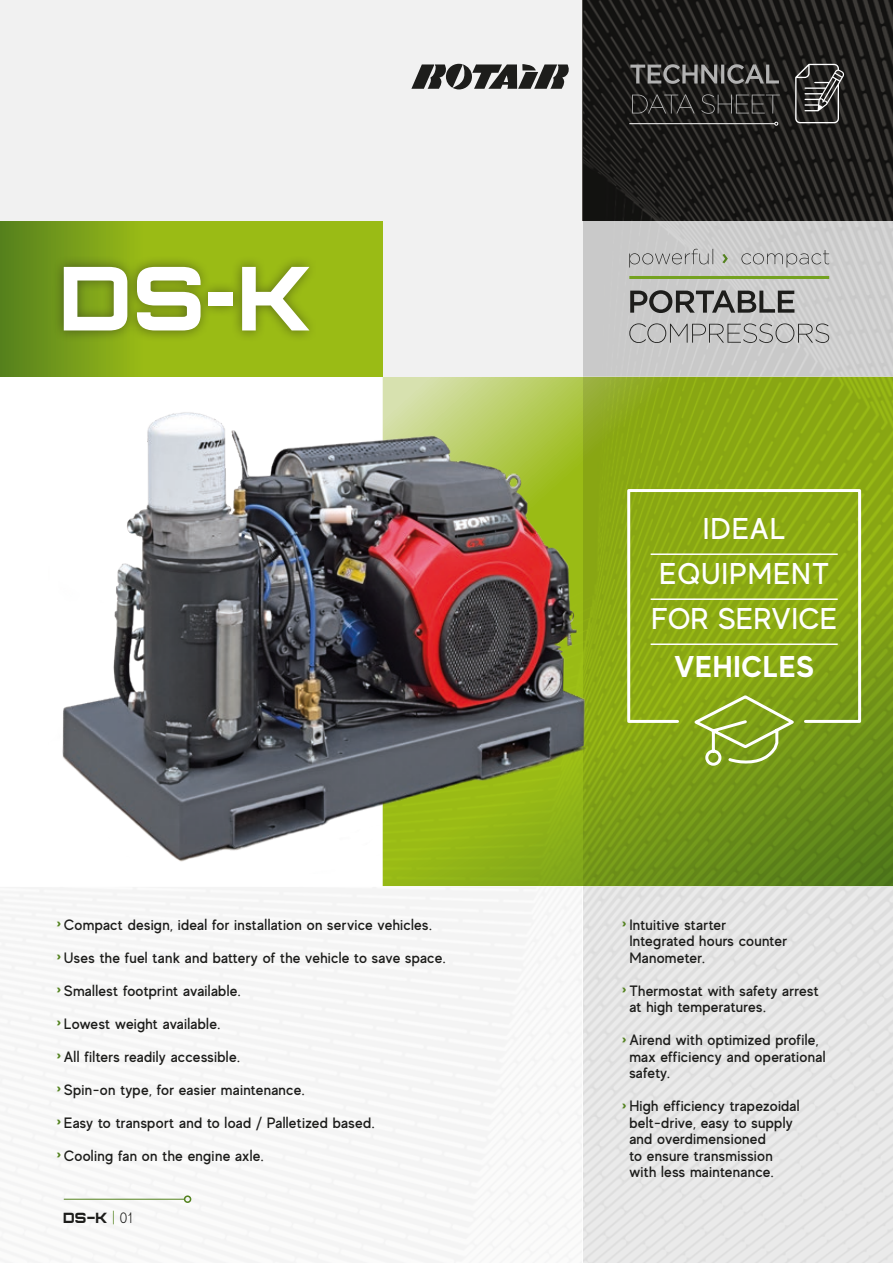
<style>
.page{position:relative;width:893px;height:1263px;background:#fff}
.page>*{position:absolute;margin:0;border:0;box-sizing:border-box;transform-origin:0 0}
.t1{font:93px "Enterthe Grid 2";color:#fff}
.t2{font:500 30px/45px "MADE Evolve Sans";letter-spacing:.03em;color:#fff;text-align:center}
.t3{font:700 30px "MADE Evolve Sans";letter-spacing:.03em;color:#fff}
.t4{font:500 15px/16.5px "MADE Evolve Sans";letter-spacing:.015em;color:#1d1d1b}
.t5{font:700 15px/33px "MADE Evolve Sans";color:#53821e}
.t6{font:15px "Enterthe Grid 2";color:#1d1d1b}
.s1{font-family:"MADE Evolve Sans";font-weight:300;color:#53821e}
.s2{font-family:"MADE Evolve Sans";font-weight:300}
</style>
<div class="page">
<svg style="left:383px;top:376px;width:510px;height:511px;background:#82a21e"></svg>
<svg style="left:626px;top:487px;width:237px;height:237px;background:#90ad1e"></svg>
<img style="left:62px;top:402px;width:538px;height:471px">
<div style="left:583px;top:887px;width:310px;height:376px;background:#e8e8e8"></div>
<div style="left:0;top:887px;width:583px;height:376px;background:#f6f6f6"></div>
<hr style="left:64px;top:1199px;width:121px;height:1px;background:#53821e">
<div style="left:184px;top:1195px;width:7px;height:8px;border:2px solid #53821e;border-radius:50%"></div>
<div style="left:583px;top:221px;width:310px;height:155px;background:#c9c9c9"></div>
<hr style="left:629px;top:276px;width:200px;height:3px;background:#74a220">
<div style="left:0;top:0;width:583px;height:376px;background:#f1f1f1"></div>
<svg style="left:0;top:221px;width:383px;height:155px;background:#89ac17"></svg>
<svg style="left:583px;top:0;width:310px;height:221px;background:#1f1e1c"></svg>
<hr style="left:629px;top:123px;width:146px;height:1px;background:#fff">
<svg style="left:774px;top:122px;width:4px;height:4px"></svg>
<svg style="left:411px;top:64px;width:158px;height:25px"></svg>
<hr style="left:651px;top:553px;width:187px;height:2px;background:#fff">
<hr style="left:651px;top:598px;width:187px;height:2px;background:#fff">
<hr style="left:651px;top:643px;width:187px;height:2px;background:#fff">
<svg style="left:629px;top:323px;width:200px;height:20px"></svg>
<svg style="left:630px;top:290px;width:164px;height:23px"></svg>
<svg style="left:741px;top:250px;width:88px;height:17px"></svg>
<svg style="left:722px;top:254px;width:6px;height:9px"></svg>
<svg style="left:629px;top:249px;width:84px;height:18px"></svg>
<div style="left:52px;top:255px;width:267px;height:87px;background:#1d1d1b;opacity:.5"></div>
<svg style="left:632px;top:94px;width:148px;height:20px;background:#302f2d"></svg>
<svg style="left:630px;top:64px;width:149px;height:20px;background:#545352"></svg>
<svg style="left:692px;top:693px;width:107px;height:74px;background:#90ad37"></svg>
<svg style="left:795px;top:64px;width:50px;height:59px;background:#4b4a48"></svg>
<h1 class="t1" style="left:64px;top:258px;width:250px">DS-K</h1>
<p class="t4" style="left:64px;top:916px;width:370px">Compact design, ideal for installation on service vehicles.</p>
<p class="t4" style="left:64px;top:949px;width:384px">Uses the fuel tank and battery of the vehicle to save space.</p>
<p class="t4" style="left:64px;top:982px;width:179px">Smallest footprint available.</p>
<p class="t4" style="left:64px;top:1015px;width:158px">Lowest weight available.</p>
<p class="t4" style="left:64px;top:1048px;width:178px">All filters readily accessible.</p>
<p class="t4" style="left:64px;top:1073px;width:313px;line-height:33px">Spin-on type, for easier maintenance.<br>Easy to transport and to load / Palletized based.</p>
<p class="t4" style="left:64px;top:1147px;width:202px">Cooling fan on the engine axle.</p>
<p class="t5" style="left:56px;top:906px;width:6px">›</p>
<p class="t5" style="left:56px;top:939px;width:6px">›</p>
<p class="t5" style="left:56px;top:972px;width:6px">›</p>
<p class="t5" style="left:56px;top:1005px;width:6px">›</p>
<p class="t5" style="left:56px;top:1038px;width:6px">› ›</p>
<p class="t5" style="left:56px;top:1104px;width:6px">›</p>
<p class="t5" style="left:56px;top:1137px;width:6px">›</p>
<p class="t6" style="left:64px;top:1211px;width:70px">DS-K <span class="s1">|</span> <span class="s2">01</span></p>
<h2 class="t2" style="left:651px;top:505px;width:187px">IDEAL<br>EQUIPMENT<br>FOR SERVICE</h2>
<h2 class="t3" style="left:674px;top:648px;width:141px">VEHICLES</h2>
<p class="t4" style="left:629px;top:916px;width:159px">Intuitive starter<br>Integrated hours counter<br>Manometer.</p>
<p class="t4" style="left:629px;top:982px;width:191px">Thermostat with safety arrest at high temperatures.</p>
<p class="t4" style="left:629px;top:1031px;width:198px">Airend with optimized profile, max efficiency and operational safety.</p>
<p class="t4" style="left:629px;top:1097px;width:172px">High efficiency trapezoidal belt-drive, easy to supply and overdimensioned<br>to ensure transmission with less maintenance.</p>
<p class="t5" style="left:622px;top:906px;width:6px">›</p>
<p class="t5" style="left:622px;top:972px;width:6px">›</p>
<p class="t5" style="left:622px;top:1021px;width:6px">›</p>
<p class="t5" style="left:622px;top:1087px;width:6px">›</p>
</div>
